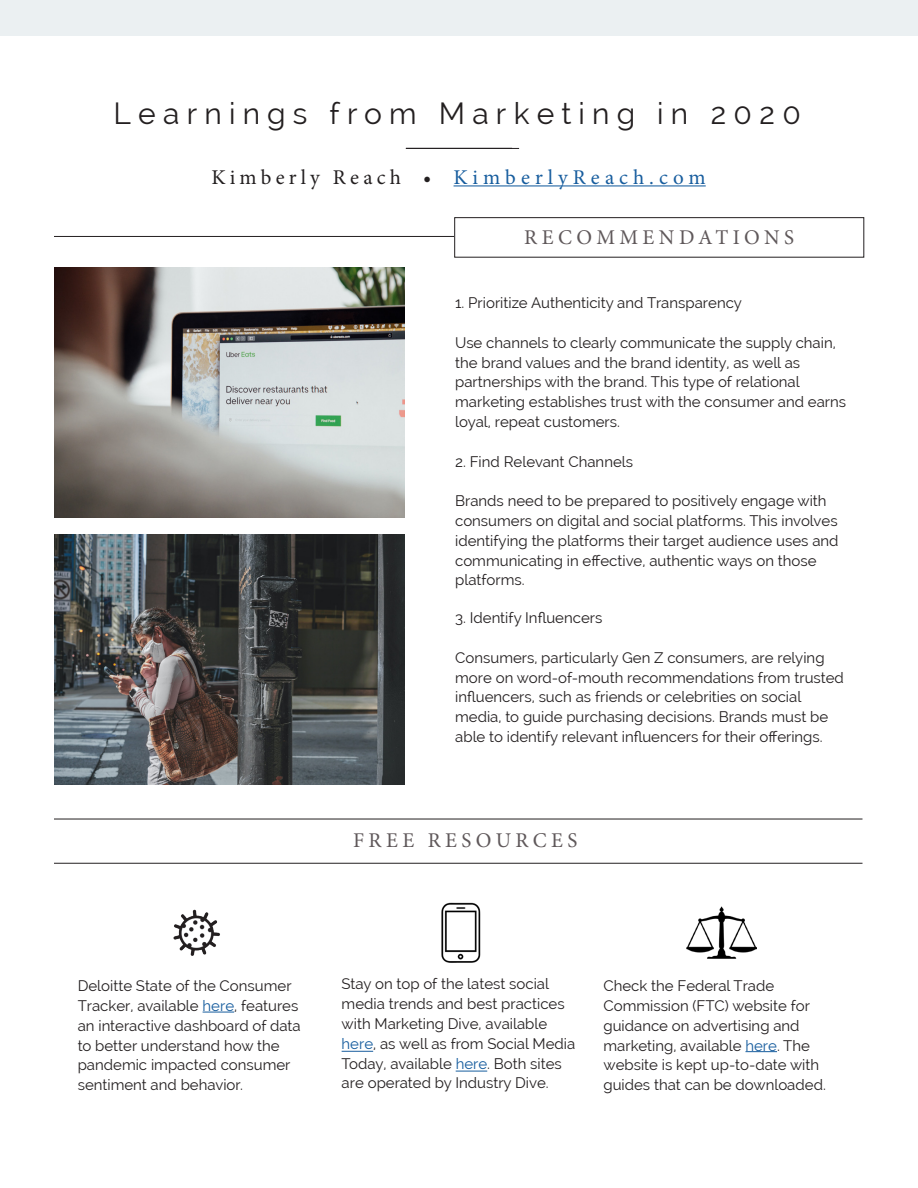
<style>
.page{position:relative;width:918px;height:1188px;background:#fff}
.page>*{position:absolute;margin:0;border:0;box-sizing:border-box;transform-origin:0 0}
.Master_Page_Header_a{font:30px "Raleway";letter-spacing:.24em;color:#231f20}
.Master_Page_Header_a-2{font:21px "Minion Pro";letter-spacing:.23em;color:#175d9e}
.Page_Section_Header{font:21px "Minion Pro";letter-spacing:.21em;color:#5f585a}
.Body_Text{font:15px/19.8px "Raleway";color:#231f20}
.s1{color:#231f20}
.s2{color:#175d9e}
</style>
<div class="page">
<div style="left:0;top:0;width:918px;height:36px;background:#ebf0f2"></div>
<img style="left:54px;top:267px;width:351px;height:250px">
<img style="left:54px;top:535px;width:351px;height:249px">
<img style="left:173px;top:909px;width:47px;height:47px">
<hr style="left:203px;top:1012px;width:31px;height:1px;background:#175d9e">
<img style="left:441px;top:902px;width:40px;height:61px">
<img style="left:687px;top:906px;width:70px;height:53px">
<hr style="left:745px;top:1051px;width:32px;height:1px;background:#175d9e">
<hr style="left:406px;top:148px;width:113px;height:1px;background:#231f20">
<hr style="left:54px;top:236px;width:400px;height:1px;background:#231f20">
<hr style="left:54px;top:863px;width:808px;height:1px;background:#231f20">
<hr style="left:54px;top:819px;width:808px;height:1px;background:#231f20">
<div style="left:454px;top:217px;width:410px;height:40px;border:1px solid #231f20"></div>
<hr style="left:454px;top:185px;width:252px;height:1px;background:#175d9e">
<hr style="left:342px;top:1051px;width:31px;height:1px;background:#175d9e">
<hr style="left:456px;top:1071px;width:31px;height:1px;background:#175d9e">
<p class="Master_Page_Header_a" style="left:113px;top:96px;width:689px">Learnings from Marketing in 2020</p>
<p class="Master_Page_Header_a-2" style="left:211px;top:163px;width:496px"><span class="s1">Kimberly Reach •</span> KimberlyReach.com</p>
<p class="Page_Section_Header" style="left:524px;top:223px;width:271px">RECOMMENDATIONS</p>
<p class="Body_Text" style="left:455px;top:293px;width:288px">1. Prioritize Authenticity and Transparency</p>
<p class="Body_Text" style="left:455px;top:333px;width:382px">Use channels to clearly communicate the supply chain, the brand values and the brand identity, as well as</p>
<p class="Body_Text" style="left:455px;top:372px;width:346px">partnerships with the brand. This type of relational</p>
<p class="Body_Text" style="left:455px;top:392px;width:392px">marketing establishes trust with the consumer and earns loyal, repeat customers.</p>
<p class="Body_Text" style="left:455px;top:451px;width:179px">2. Find Relevant Channels</p>
<p class="Body_Text" style="left:455px;top:491px;width:385px">Brands need to be prepared to positively engage with consumers on digital and social platforms. This involves identifying the platforms their target audience uses and communicating in effective, authentic ways on those platforms.</p>
<p class="Body_Text" style="left:455px;top:608px;width:149px">3. Identify Influencers</p>
<p class="Body_Text" style="left:455px;top:648px;width:390px">Consumers, particularly Gen Z consumers, are relying more on word-of-mouth recommendations from trusted influencers, such as friends or celebrities on social</p>
<p class="Body_Text" style="left:455px;top:707px;width:375px">media, to guide purchasing decisions. Brands must be able to identify relevant influencers for their offerings.</p>
<p class="Page_Section_Header" style="left:353px;top:827px;width:226px">FREE RESOURCES</p>
<p class="Body_Text" style="left:78px;top:976px;width:225px">Deloitte State of the Consumer<br>Tracker, available <span class="s2">here</span>, features an interactive dashboard of data to better understand how the pandemic impacted consumer sentiment and behavior.</p>
<p class="Body_Text" style="left:342px;top:974px;width:235px">Stay on top of the latest social media trends and best practices with Marketing Dive, available <span class="s2">here</span>, as well as from Social Media<br>Today, available <span class="s2">here</span>. Both sites are operated by Industry Dive.</p>
<p class="Body_Text" style="left:603px;top:976px;width:172px">Check the Federal Trade</p>
<p class="Body_Text" style="left:603px;top:996px;width:208px">Commission (FTC) website for guidance on advertising and</p>
<p class="Body_Text" style="left:603px;top:1035px;width:224px">marketing, available <span class="s2">here</span>. The website is kept up-to-date with guides that can be downloaded.</p>
</div>
